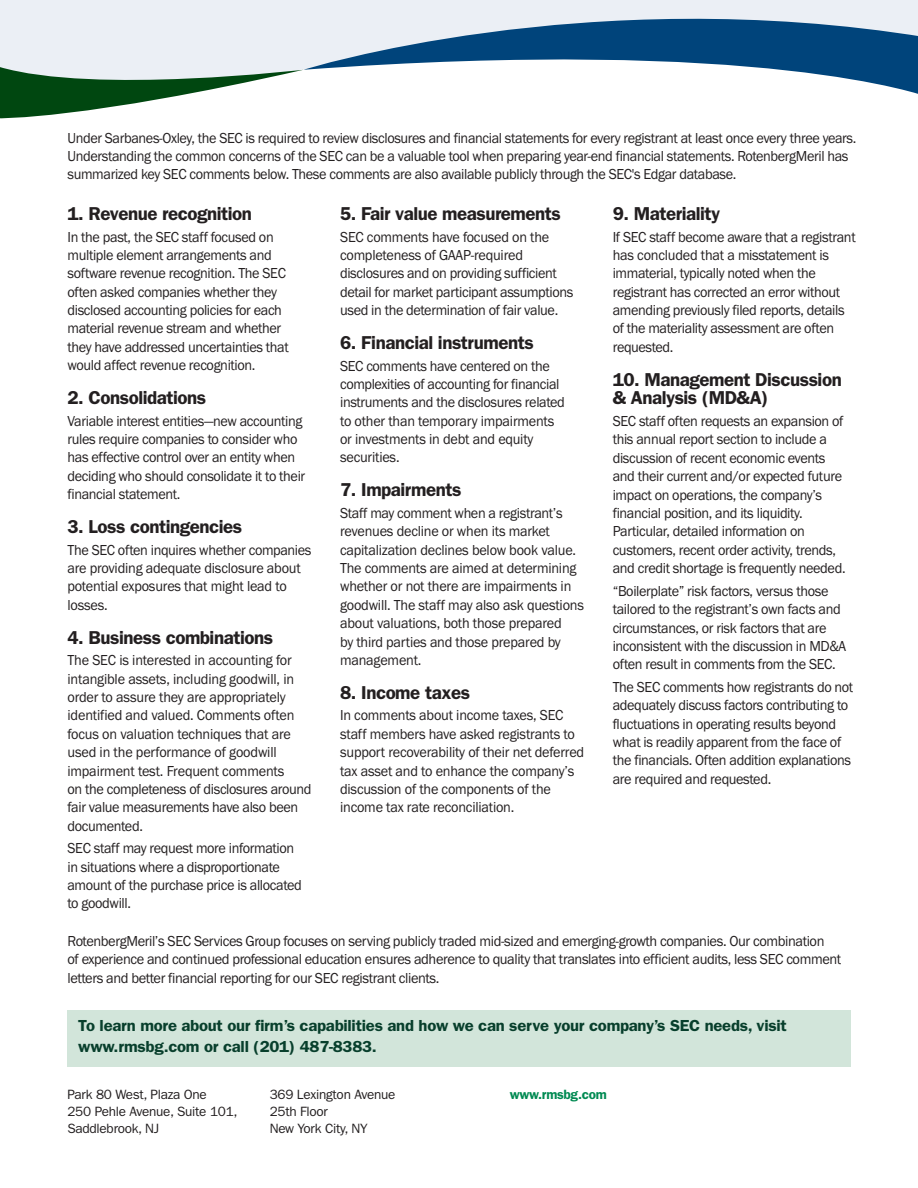
<style>
.page{position:relative;width:918px;height:1188px;background:#fff}
.page>*{position:absolute;margin:0;border:0;box-sizing:border-box;transform-origin:0 0}
.t1{font:600 18.75px/18.8px "ITC Franklin Gothic Std";letter-spacing:-.025em;color:#231f20}
.t2{font:600 16.05px/21px "ITC Franklin Gothic Std";letter-spacing:-.015em;color:#083f2c;scale:1.04 1}
.t3{font:15px/18.3px "Franklin Gothic";letter-spacing:-.025em;color:#231f20;scale:.95 1}
.t4{font:15px/18.3px "Franklin Gothic";letter-spacing:-.025em;color:#231f20;scale:.96 1}
.t5{font:13.5px/17.2px "ITC Franklin Gothic Std";letter-spacing:-.02em;color:#231f20}
.t6{font:600 13.5px "ITC Franklin Gothic Std";letter-spacing:-.02em;color:#008a52}
</style>
<div class="page">
<div style="left:0;top:0;width:304px;height:67px;background:#ebeff5"></div>
<svg style="left:0;top:67px;width:304px;height:51px"></svg>
<svg style="left:304px;top:0;width:614px;height:94px"></svg>
<div style="left:68px;top:1010px;width:783px;height:57px;background:#d2e5da"></div>
<p class="t3" style="left:68px;top:128px;width:832px">Under Sarbanes-Oxley, the SEC is required to review disclosures and financial statements for every registrant at least once every three years.<br>Understanding the common concerns of the SEC can be a valuable tool when preparing year-end financial statements. RotenbergMeril has summarized key SEC comments below. These comments are also available publicly through the SEC's Edgar database.</p>
<p class="t1" style="left:68px;top:206px;width:186px">1. Revenue recognition</p>
<p class="t3" style="left:68px;top:227px;width:234px">In the past, the SEC staff focused on multiple element arrangements and software revenue recognition. The SEC often asked companies whether they disclosed accounting policies for each material revenue stream and whether they have addressed uncertainties that would affect revenue recognition.</p>
<p class="t1" style="left:68px;top:390px;width:140px">2. Consolidations</p>
<p class="t3" style="left:68px;top:411px;width:252px">Variable interest entities—new accounting rules require companies to consider who has effective control over an entity when deciding who should consolidate it to their financial statement.</p>
<p class="t1" style="left:68px;top:519px;width:176px">3. Loss contingencies</p>
<p class="t3" style="left:68px;top:540px;width:258px">The SEC often inquires whether companies are providing adequate disclosure about potential exposures that might lead to losses.</p>
<p class="t1" style="left:68px;top:629px;width:207px">4. Business combinations</p>
<p class="t3" style="left:68px;top:651px;width:258px">The SEC is interested in accounting for intangible assets, including goodwill, in order to assure they are appropriately identified and valued. Comments often focus on valuation techniques that are used in the performance of goodwill impairment test. Frequent comments<br>on the completeness of disclosures around fair value measurements have also been documented.</p>
<p class="t3" style="left:67px;top:839px;width:248px">SEC staff may request more information in situations where a disproportionate amount of the purchase price is allocated to goodwill.</p>
<p class="t1" style="left:340px;top:206px;width:222px">5. Fair value measurements</p>
<p class="t3" style="left:340px;top:227px;width:247px">SEC comments have focused on the completeness of GAAP-required disclosures and on providing sufficient detail for market participant assumptions used in the determination of fair value.</p>
<p class="t1" style="left:340px;top:335px;width:195px">6. Financial instruments</p>
<p class="t3" style="left:340px;top:356px;width:238px">SEC comments have centered on the complexities of accounting for financial instruments and the disclosures related to other than temporary impairments or investments in debt and equity securities.</p>
<p class="t1" style="left:340px;top:482px;width:123px">7. Impairments</p>
<p class="t3" style="left:340px;top:504px;width:258px">Staff may comment when a registrant’s revenues decline or when its market capitalization declines below book value.<br>The comments are aimed at determining whether or not there are impairments in goodwill. The staff may also ask questions about valuations, both those prepared<br>by third parties and those prepared by management.</p>
<p class="t1" style="left:340px;top:685px;width:131px">8. Income taxes</p>
<p class="t3" style="left:340px;top:706px;width:259px">In comments about income taxes, SEC staff members have asked registrants to support recoverability of their net deferred tax asset and to enhance the company’s discussion of the components of the income tax rate reconciliation.</p>
<p class="t1" style="left:613px;top:206px;width:109px">9. Materiality</p>
<p class="t3" style="left:613px;top:227px;width:257px">If SEC staff become aware that a registrant has concluded that a misstatement is immaterial, typically noted when the registrant has corrected an error without amending previously filed reports, details of the materiality assessment are often requested.</p>
<p class="t1" style="left:613px;top:372px;width:231px">10. Management Discussion &amp; Analysis (MD&amp;A)</p>
<p class="t3" style="left:613px;top:412px;width:247px">SEC staff often requests an expansion of this annual report section to include a discussion of recent economic events and their current and/or expected future impact on operations, the company’s financial position, and its liquidity.<br>Particular, detailed information on customers, recent order activity, trends, and credit shortage is frequently needed.</p>
<p class="t3" style="left:613px;top:581px;width:247px">“Boilerplate” risk factors, versus those tailored to the registrant’s own facts and circumstances, or risk factors that are inconsistent with the discussion in MD&amp;A often result in comments from the SEC.</p>
<p class="t3" style="left:613px;top:678px;width:255px">The SEC comments how registrants do not adequately discuss factors contributing to fluctuations in operating results beyond what is readily apparent from the face of the financials. Often addition explanations are required and requested.</p>
<p class="t4" style="left:67px;top:932px;width:808px">RotenbergMeril’s SEC Services Group focuses on serving publicly traded mid-sized and emerging-growth companies. Our combination<br>of experience and continued professional education ensures adherence to quality that translates into efficient audits, less SEC comment letters and better financial reporting for our SEC registrant clients.</p>
<p class="t2" style="left:78px;top:1017px;width:683px">To learn more about our firm’s capabilities and how we can serve your company’s SEC needs, visit www.rmsbg.com or call (201) 487-8383.</p>
<p class="t5" style="left:68px;top:1087px;width:172px">Park 80 West, Plaza One<br>250 Pehle Avenue, Suite 101,<br>Saddlebrook, NJ</p>
<p class="t5" style="left:270px;top:1087px;width:127px">369 Lexington Avenue<br>25th Floor<br>New York City, NY</p>
<p class="t6" style="left:510px;top:1090px;width:99px">www.rmsbg.com</p>
</div>
